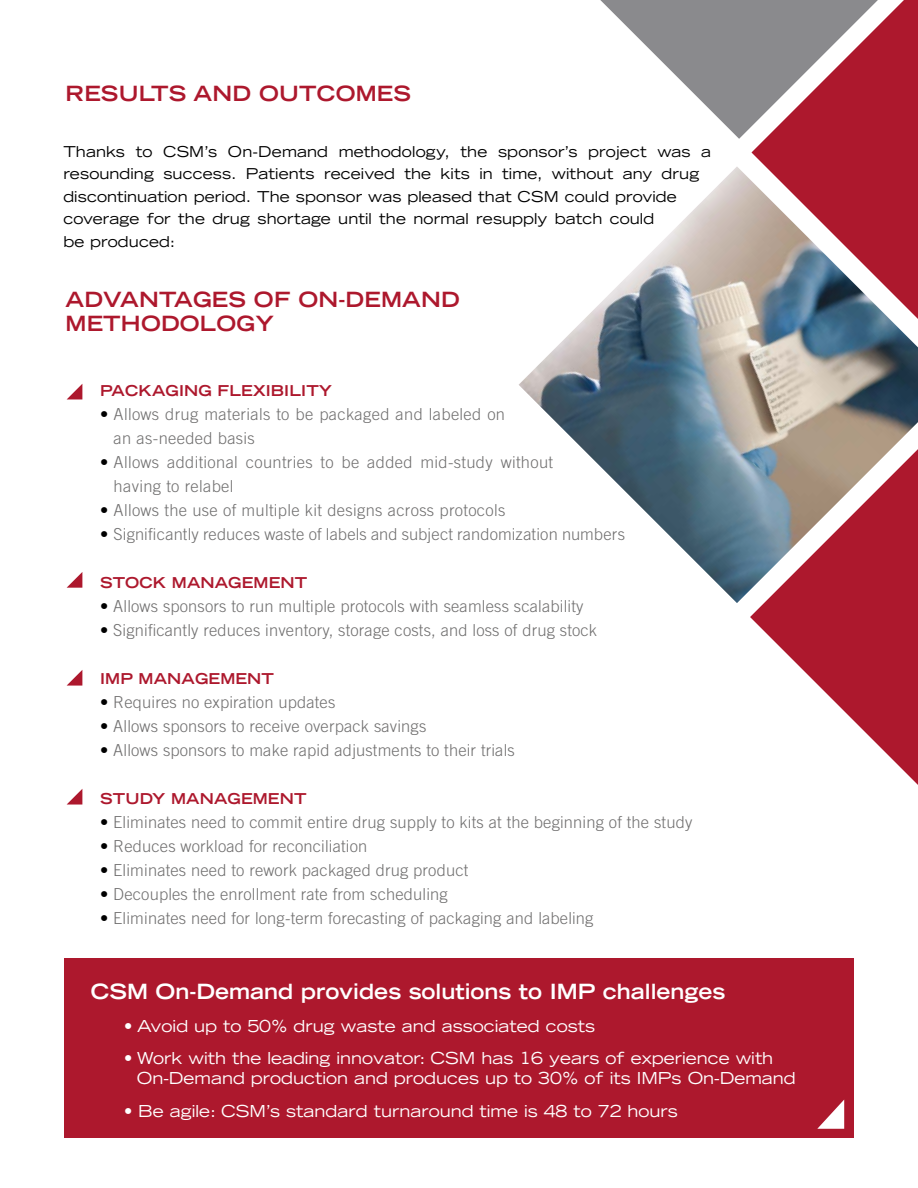
<style>
.page{position:relative;width:918px;height:1188px;background:#fff}
.page>*{position:absolute;margin:0;border:0;box-sizing:border-box;transform-origin:0 0}
.t1{font:700 expanded 21px/24px "Trade Gothic LT Std";letter-spacing:.01em;color:#ad182d}
.t2{font:700 expanded 21px "Trade Gothic LT Std";color:#fff}
.t3{font:300 16.5px/24px "Trade Gothic LT Std";letter-spacing:.01em;color:#706f6f}
.t4{font:expanded 16.5px/19.8px "Trade Gothic LT Std";color:#fff}
.t5{font:expanded 15px/22.5px "Trade Gothic LT Std";letter-spacing:.005em;color:#000}
.t6{font:700 expanded 15px "Trade Gothic LT Std";letter-spacing:.01em;color:#ad182d}
.s1{color:#000}
</style>
<div class="page">
<img style="left:519px;top:167px;width:399px;height:436px">
<svg style="left:751px;top:0;width:167px;height:319px;fill:#ad182d"></svg>
<svg style="left:600px;top:0;width:278px;height:139px"></svg>
<svg style="left:750px;top:449px;width:168px;height:336px"></svg>
<div style="left:64px;top:958px;width:790px;height:180px;background:#ad182d"></div>
<svg style="left:67px;top:384px;width:15px;height:15px"></svg>
<svg style="left:67px;top:572px;width:15px;height:16px"></svg>
<svg style="left:67px;top:670px;width:15px;height:16px"></svg>
<svg style="left:67px;top:789px;width:15px;height:16px"></svg>
<svg style="left:817px;top:1100px;width:27px;height:29px"></svg>
<p class="t1" style="left:66px;top:81px;width:347px">RESULTS AND OUTCOMES</p>
<p class="t5" style="left:63px;top:140px;width:649px">Thanks to CSM’s On-Demand methodology, the sponsor’s project was a resounding success. Patients received the kits in time, without any drug discontinuation period. The sponsor was pleased that CSM could provide coverage for the drug shortage until the normal resupply batch could<br>be produced:</p>
<p class="t1" style="left:66px;top:287px;width:396px">ADVANTAGES OF ON-DEMAND<br>METHODOLOGY</p>
<p class="t6" style="left:100px;top:380px;width:234px">PACKAGING FLEXIBILITY</p>
<p class="t3" style="left:114px;top:402px;width:393px;text-indent:-13px"><span class="s1">•</span> Allows drug materials to be packaged and labeled on an as-needed basis</p>
<p class="t3" style="left:114px;top:450px;width:441px;text-indent:-13px"><span class="s1">•</span> Allows additional countries to be added mid-study without having to relabel</p>
<p class="t3" style="left:100px;top:498px;width:407px"><span class="s1">•</span> Allows the use of multiple kit designs across protocols</p>
<p class="t3" style="left:100px;top:522px;width:526px"><span class="s1">•</span> Significantly reduces waste of labels and subject randomization numbers</p>
<p class="t6" style="left:100px;top:572px;width:209px">STOCK MANAGEMENT</p>
<p class="t3" style="left:100px;top:594px;width:485px"><span class="s1">•</span> Allows sponsors to run multiple protocols with seamless scalability</p>
<p class="t3" style="left:100px;top:618px;width:499px"><span class="s1">•</span> Significantly reduces inventory, storage costs, and loss of drug stock</p>
<p class="t6" style="left:100px;top:668px;width:175px">IMP MANAGEMENT</p>
<p class="t3" style="left:100px;top:690px;width:237px"><span class="s1">•</span> Requires no expiration updates</p>
<p class="t3" style="left:100px;top:714px;width:328px"><span class="s1">•</span> Allows sponsors to receive overpack savings</p>
<p class="t3" style="left:100px;top:738px;width:416px"><span class="s1">•</span> Allows sponsors to make rapid adjustments to their trials</p>
<p class="t6" style="left:100px;top:788px;width:208px">STUDY MANAGEMENT</p>
<p class="t3" style="left:100px;top:810px;width:594px"><span class="s1">•</span> Eliminates need to commit entire drug supply to kits at the beginning of the study</p>
<p class="t3" style="left:100px;top:834px;width:269px"><span class="s1">•</span> Reduces workload for reconciliation</p>
<p class="t3" style="left:100px;top:858px;width:370px"><span class="s1">•</span> Eliminates need to rework packaged drug product</p>
<p class="t3" style="left:100px;top:882px;width:349px"><span class="s1">•</span> Decouples the enrollment rate from scheduling</p>
<p class="t3" style="left:100px;top:906px;width:495px"><span class="s1">•</span> Eliminates need for long-term forecasting of packaging and labeling</p>
<p class="t2" style="left:91px;top:978px;width:636px">CSM On-Demand provides solutions to IMP challenges</p>
<p class="t4" style="left:124px;top:1016px;width:473px">• Avoid up to 50% drug waste and associated costs</p>
<p class="t4" style="left:137px;top:1048px;width:661px;text-indent:-13px">• Work with the leading innovator: CSM has 16 years of experience with<br>On-Demand production and produces up to 30% of its IMPs On-Demand</p>
<p class="t4" style="left:124px;top:1100px;width:555px">• Be agile: CSM’s standard turnaround time is 48 to 72 hours</p>
</div>
